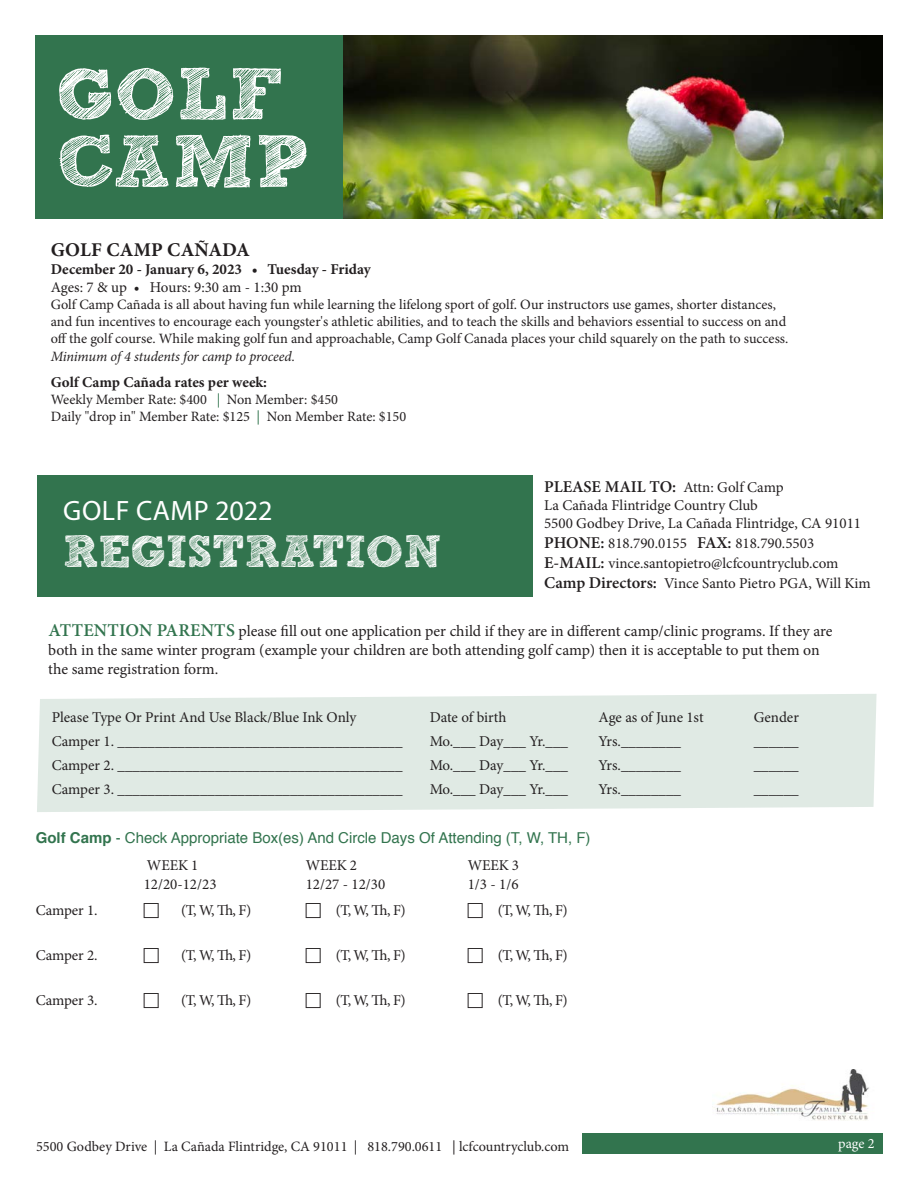
<style>
.page{position:relative;width:918px;height:1188px;background:#fff}
.page>*{position:absolute;margin:0;border:0;box-sizing:border-box;transform-origin:0 0}
.t1{font:73.5px "Sketch Rockwell";letter-spacing:.02em;color:#fff}
.t2{font:45px "Sketch Rockwell";color:#fff}
.t3{font:28.2px "Myriad Pro";letter-spacing:.02em;color:#fff}
.Event_DayDate{font:700 19.5px "Minion Pro";letter-spacing:.01em;color:#231f20}
.t4{font:600 16.5px "Minion Pro";color:#231f20}
.t5{font:15.75px/18.9px "Minion Pro";color:#231f20}
.Event_DayDate-2{font:15px "Minion Pro";color:#231f20}
.Event_DayDate-3{font:700 15px "Minion Pro";color:#231f20}
.t6{font:15px "Helvetica";color:#32744e}
.t7{font:14.25px/17.1px "Minion Pro";color:#231f20}
.t8{font:italic 14.25px "Minion Pro";letter-spacing:-.01em;color:#231f20}
.t9{font:14.25px "Minion Pro";color:#fff}
.s1{color:#32744e}
.s2{font-weight:400;font-size:15px}
.s3{font-weight:600;font-size:16.5px}
.s4{font-weight:600;font-size:18px;color:#32744e}
.s5{font-weight:700}
</style>
<div class="page">
<img style="left:343px;top:35px;width:540px;height:184px">
<div style="left:35px;top:36px;width:308px;height:183px;background:#32744e"></div>
<div style="left:582px;top:1133px;width:301px;height:20px;background:#32744e"></div>
<div style="left:37px;top:694px;width:840px;height:118px;background:#e0eae4"></div>
<div style="left:37px;top:476px;width:495px;height:121px;background:#32744e"></div>
<img style="left:716px;top:1069px;width:153px;height:52px">
<p class="t1" style="left:57px;top:54px;width:227px">GOLF</p>
<p class="t1" style="left:57px;top:121px;width:253px">CAMP</p>
<p class="Event_DayDate" style="left:51px;top:236px;width:201px">GOLF CAMP CAÑADA</p>
<p class="Event_DayDate-3" style="left:51px;top:258px;width:322px">December 20 - January 6, 2023 • Tuesday - Friday</p>
<p class="Event_DayDate-2" style="left:51px;top:277px;width:253px">Ages: 7 &amp; up • Hours: 9:30 am - 1:30 pm</p>
<p class="t7" style="left:51px;top:296px;width:739px">Golf Camp Cañada is all about having fun while learning the lifelong sport of golf. Our instructors use games, shorter distances, and fun incentives to encourage each youngster's athletic abilities, and to teach the skills and behaviors essential to success on and off the golf course. While making golf fun and approachable, Camp Golf Canada places your child squarely on the path to success.</p>
<p class="t8" style="left:51px;top:347px;width:246px">Minimum of 4 students for camp to proceed.</p>
<p class="Event_DayDate-3" style="left:51px;top:371px;width:218px">Golf Camp Cañada rates per week:</p>
<p class="t7" style="left:51px;top:391px;width:289px">Weekly Member Rate: $400 <span class="s1">|</span> Non Member: $450</p>
<p class="t7" style="left:51px;top:408px;width:357px">Daily "drop in" Member Rate: $125 <span class="s1">|</span> Non Member Rate: $150</p>
<p class="t3" style="left:63px;top:493px;width:211px">GOLF CAMP 2022</p>
<p class="t2" style="left:63px;top:526px;width:380px">REGISTRATION</p>
<p class="t4" style="left:544px;top:475px;width:241px">PLEASE MAIL TO: <span class="s2">Attn: Golf Camp</span></p>
<p class="Event_DayDate-2" style="left:544px;top:495px;width:215px">La Cañada Flintridge Country Club</p>
<p class="Event_DayDate-2" style="left:544px;top:513px;width:318px">5500 Godbey Drive, La Cañada Flintridge, CA 91011</p>
<p class="Event_DayDate-2" style="left:544px;top:533px;width:272px"><span class="s3">PHONE:</span> 818.790.0155 <span class="s3">FAX:</span> 818.790.5503</p>
<p class="Event_DayDate-2" style="left:544px;top:553px;width:296px"><span class="s3">E-MAIL:</span> vince.santopietro@lcfcountryclub.com</p>
<p class="Event_DayDate-2" style="left:544px;top:573px;width:328px"><span class="s3">Camp Directors:</span> Vince Santo Pietro PGA, Will Kim</p>
<p class="t5" style="left:48px;top:622px;width:786px"><span class="s4">ATTENTION PARENTS</span> please fill out one application per child if they are in different camp/clinic programs. If they are both in the same winter program (example your children are both attending golf camp) then it is acceptable to put them on the same registration form.</p>
<p class="Event_DayDate-2" style="left:52px;top:707px;width:306px">Please Type Or Print And Use Black/Blue Ink Only</p>
<p class="Event_DayDate-2" style="left:430px;top:707px;width:78px">Date of birth</p>
<p class="Event_DayDate-2" style="left:598px;top:707px;width:107px">Age as of June 1st</p>
<p class="Event_DayDate-2" style="left:754px;top:707px;width:47px">Gender</p>
<p class="Event_DayDate-2" style="left:52px;top:731px;width:352px">Camper 1. ______________________________________</p>
<p class="Event_DayDate-2" style="left:430px;top:731px;width:140px">Mo.___ Day___ Yr.___</p>
<p class="Event_DayDate-2" style="left:598px;top:731px;width:84px">Yrs.________</p>
<p class="Event_DayDate-2" style="left:754px;top:731px;width:46px">______</p>
<p class="Event_DayDate-2" style="left:52px;top:755px;width:352px">Camper 2. ______________________________________</p>
<p class="Event_DayDate-2" style="left:430px;top:755px;width:140px">Mo.___ Day___ Yr.___</p>
<p class="Event_DayDate-2" style="left:598px;top:755px;width:84px">Yrs.________</p>
<p class="Event_DayDate-2" style="left:754px;top:755px;width:46px">______</p>
<p class="Event_DayDate-2" style="left:52px;top:779px;width:352px">Camper 3. ______________________________________</p>
<p class="Event_DayDate-2" style="left:430px;top:779px;width:140px">Mo.___ Day___ Yr.___</p>
<p class="Event_DayDate-2" style="left:598px;top:779px;width:84px">Yrs.________</p>
<p class="Event_DayDate-2" style="left:754px;top:779px;width:46px">______</p>
<p class="t6" style="left:36px;top:826px;width:556px"><span class="s5">Golf Camp</span> - Check Appropriate Box(es) And Circle Days Of Attending (T, W, TH, F)</p>
<p class="Event_DayDate-2" style="left:147px;top:855px;width:53px">WEEK 1</p>
<p class="Event_DayDate-2" style="left:306px;top:855px;width:53px">WEEK 2</p>
<p class="Event_DayDate-2" style="left:468px;top:855px;width:53px">WEEK 3</p>
<p class="Event_DayDate-2" style="left:144px;top:874px;width:74px">12/20-12/23</p>
<p class="Event_DayDate-2" style="left:306px;top:874px;width:81px">12/27 - 12/30</p>
<p class="Event_DayDate-2" style="left:468px;top:874px;width:52px">1/3 - 1/6</p>
<p class="Event_DayDate-2" style="left:36px;top:900px;width:63px">Camper 1.</p>
<p class="Event_DayDate-2" style="left:181px;top:900px;width:72px">(T, W, Th, F)</p>
<p class="Event_DayDate-2" style="left:336px;top:900px;width:72px">(T, W, Th, F)</p>
<p class="Event_DayDate-2" style="left:498px;top:900px;width:72px">(T, W, Th, F)</p>
<p class="Event_DayDate-2" style="left:36px;top:945px;width:63px">Camper 2.</p>
<p class="Event_DayDate-2" style="left:181px;top:945px;width:72px">(T, W, Th, F)</p>
<p class="Event_DayDate-2" style="left:336px;top:945px;width:72px">(T, W, Th, F)</p>
<p class="Event_DayDate-2" style="left:498px;top:945px;width:72px">(T, W, Th, F)</p>
<p class="Event_DayDate-2" style="left:36px;top:990px;width:63px">Camper 3.</p>
<p class="Event_DayDate-2" style="left:181px;top:990px;width:72px">(T, W, Th, F)</p>
<p class="Event_DayDate-2" style="left:336px;top:990px;width:72px">(T, W, Th, F)</p>
<p class="Event_DayDate-2" style="left:498px;top:990px;width:72px">(T, W, Th, F)</p>
<p class="t7" style="left:36px;top:1138px;width:535px">5500 Godbey Drive | La Cañada Flintridge, CA 91011 | 818.790.0611 | lcfcountryclub.com</p>
<p class="t9" style="left:838px;top:1133px;width:38px">page 2</p>
</div>
